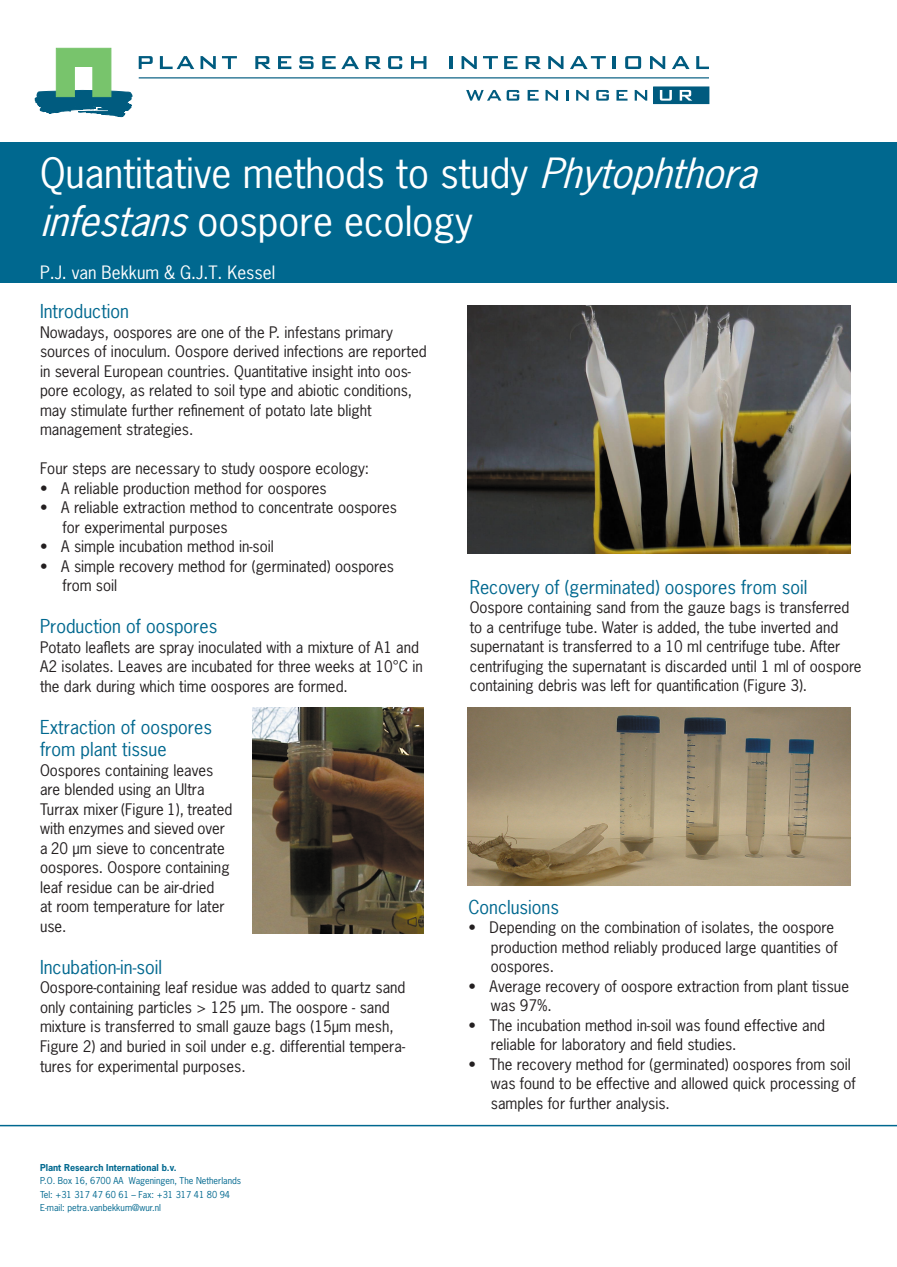
<style>
.page{position:relative;width:897px;height:1267px;background:#fff}
.page>*{position:absolute;margin:0;border:0;box-sizing:border-box;transform-origin:0 0}
.t1{font:39px/48px "News Gothic";color:#fff}
.t2{font:18px/22.5px "News Gothic";color:#00688f}
.t3{font:17.25px "News Gothic";color:#fff}
.t4{font:15px/19.5px "News Gothic Std";color:#231f20}
.t5{font:9px/13.5px "News Gothic Std";color:#00688f}
.t6{font:700 9px "News Gothic Std";color:#00688f}
.s1{font-style:italic}
</style>
<div class="page">
<div style="left:0;top:142px;width:896px;height:140px;background:#00688f"></div>
<hr style="left:139px;top:77px;width:570px;height:1px;background:#005b7f">
<div style="left:653px;top:87px;width:55px;height:17px;background:#005b7f"></div>
<svg style="left:466px;top:90px;width:53px;height:11px"></svg>
<svg style="left:527px;top:90px;width:11px;height:11px"></svg>
<svg style="left:545px;top:90px;width:13px;height:11px"></svg>
<svg style="left:566px;top:90px;width:2px;height:11px"></svg>
<svg style="left:576px;top:90px;width:12px;height:11px"></svg>
<svg style="left:596px;top:90px;width:12px;height:11px"></svg>
<svg style="left:616px;top:90px;width:11px;height:11px"></svg>
<svg style="left:634px;top:90px;width:13px;height:11px"></svg>
<svg style="left:659px;top:90px;width:12px;height:11px"></svg>
<svg style="left:679px;top:90px;width:13px;height:11px"></svg>
<svg style="left:34px;top:48px;width:119px;height:69px"></svg>
<svg style="left:160px;top:56px;width:34px;height:13px"></svg>
<svg style="left:200px;top:56px;width:16px;height:13px"></svg>
<svg style="left:222px;top:56px;width:15px;height:13px"></svg>
<svg style="left:255px;top:56px;width:16px;height:13px"></svg>
<svg style="left:278px;top:56px;width:13px;height:13px"></svg>
<svg style="left:299px;top:56px;width:14px;height:13px"></svg>
<svg style="left:322px;top:56px;width:37px;height:13px"></svg>
<svg style="left:365px;top:56px;width:16px;height:13px"></svg>
<svg style="left:388px;top:56px;width:14px;height:13px"></svg>
<svg style="left:411px;top:56px;width:15px;height:13px"></svg>
<svg style="left:449px;top:56px;width:3px;height:13px"></svg>
<svg style="left:461px;top:56px;width:15px;height:13px"></svg>
<svg style="left:483px;top:56px;width:15px;height:13px"></svg>
<svg style="left:504px;top:56px;width:13px;height:13px"></svg>
<svg style="left:525px;top:56px;width:16px;height:13px"></svg>
<svg style="left:548px;top:56px;width:15px;height:13px"></svg>
<svg style="left:570px;top:56px;width:35px;height:13px"></svg>
<svg style="left:612px;top:56px;width:3px;height:13px"></svg>
<svg style="left:625px;top:56px;width:16px;height:13px"></svg>
<svg style="left:650px;top:56px;width:15px;height:13px"></svg>
<svg style="left:672px;top:56px;width:17px;height:13px"></svg>
<svg style="left:696px;top:56px;width:13px;height:13px"></svg>
<hr style="left:0;top:1124px;width:896px;height:2px;background:#00688f">
<img style="left:467px;top:708px;width:383px;height:177px">
<img style="left:253px;top:708px;width:170px;height:225px">
<img style="left:467px;top:305px;width:383px;height:248px">
<h1 class="t1" style="left:40px;top:148px;width:730px">Quantitative methods to study <span class="s1">Phytophthora infestans</span>oospore ecology</h1>
<p class="t3" style="left:40px;top:261px;width:237px">P.J. van Bekkum &amp; G.J.T. Kessel</p>
<p class="t2" style="left:40px;top:299px;width:90px">Introduction</p>
<p class="t4" style="left:40px;top:322px;width:388px">Nowadays, oospores are one of the P. infestans primary sources of inoculum. Oospore derived infections are reported in several European countries. Quantitative insight into oos&shy;pore ecology, as related to soil type and abiotic conditions, may stimulate further refinement of potato late blight management strategies.</p>
<p class="t4" style="left:40px;top:458px;width:330px">Four steps are necessary to study oospore ecology:</p>
<p class="t4" style="left:40px;top:478px;width:288px">• A reliable production method for oospores</p>
<p class="t4" style="left:63px;top:497px;width:336px;text-indent:-22px">• A reliable extraction method to concentrate oospo-res for experimental purposes</p>
<p class="t4" style="left:40px;top:536px;width:235px">• A simple incubation method in-soil</p>
<p class="t4" style="left:63px;top:556px;width:333px;text-indent:-22px">• A simple recovery method for (germinated) oospores from soil</p>
<p class="t2" style="left:40px;top:614px;width:179px">Production of oospores</p>
<p class="t4" style="left:40px;top:637px;width:384px">Potato leaflets are spray inoculated with a mixture of A1 and<br>A2 isolates. Leaves are incubated for three weeks at 10°C in the dark during which time oospores are formed.</p>
<p class="t2" style="left:40px;top:715px;width:173px">Extraction of oospores from plant tissue</p>
<p class="t4" style="left:40px;top:760px;width:194px">Oospores containing leaves are blended using an Ultra<br>Turrax mixer (Figure 1), treated with enzymes and sieved over a 20 µm sieve to concentrate oospores. Oospore containing leaf residue can be air-dried<br>at room temperature for later use.</p>
<p class="t2" style="left:40px;top:955px;width:123px">Incubation-in-soil</p>
<p class="t4" style="left:40px;top:977px;width:367px">Oospore-containing leaf residue was added to quartz sand only containing particles &gt; 125 µm. The oospore - sand mixture is transferred to small gauze bags (15µm mesh, Figure 2) and buried in soil under e.g. differential tempera&shy;tures for experimental purposes.</p>
<p class="t2" style="left:469px;top:575px;width:339px">Recovery of (germinated) oospores from soil</p>
<p class="t4" style="left:469px;top:597px;width:393px">Oospore containing sand from the gauze bags is transferred to a centrifuge tube. Water is added, the tube inverted and supernatant is transferred to a 10 ml centrifuge tube. After centrifuging the supernatant is discarded until 1 ml of oos-pore containing debris was left for quantification (Figure 3).</p>
<p class="t2" style="left:468px;top:895px;width:92px">Conclusions</p>
<p class="t4" style="left:491px;top:917px;width:348px;text-indent:-22px">• Depending on the combination of isolates, the oospore production method reliably produced large quantities of oospores.</p>
<p class="t4" style="left:491px;top:976px;width:359px;text-indent:-22px">• Average recovery of oospore extraction from plant tissue was 97%.</p>
<p class="t4" style="left:491px;top:1015px;width:336px;text-indent:-22px">• The incubation method in-soil was found effective and reliable for laboratory and field studies.</p>
<p class="t4" style="left:491px;top:1054px;width:366px;text-indent:-22px">• The recovery method for (germinated) oospores from soil was found to be effective and allowed quick processing of samples for further analysis.</p>
<p class="t6" style="left:40px;top:1161px;width:138px">Plant Research International b.v.</p>
<p class="t5" style="left:40px;top:1173px;width:203px">P.O. Box 16, 6700 AA Wageningen, The Netherlands<br>Tel: +31 317 47 60 61 – Fax: +31 317 41 80 94<br>E-mail: petra.vanbekkum@wur.nl</p>
</div>
